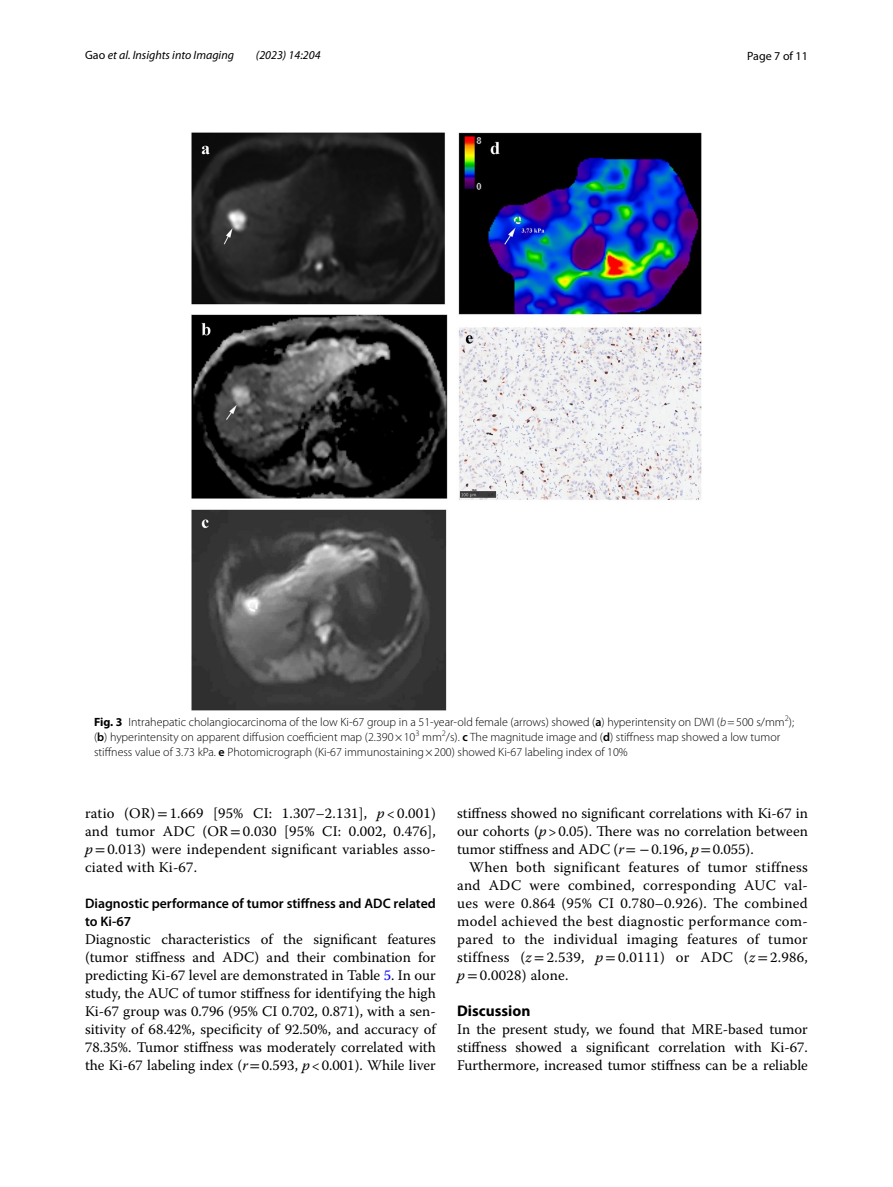
<style>
.page{position:relative;width:893px;height:1187px;background:#fff}
.page>*{position:absolute;margin:0;border:0;box-sizing:border-box;transform-origin:0 0}
.t1{font:700 15.45px "Myriad Pro";color:#000}
.t2{font:14.7px/18px "Warnock Pro";letter-spacing:.005em;color:#000;text-align:justify}
.t3{font:600 13.8px/18px "Myriad Pro";color:#000}
.t4{font:300 12px/15px "Myriad Pro";color:#000}
.t5{font:italic 12px "Myriad Pro";color:#000}
.t6{font:12px "Myriad Pro";color:#000}
.s1{font-style:normal}
.s2{font-weight:700}
.s3{font-weight:600}
.s4{font-style:italic}
.s5{font-family:"STIX"}
.s6{color:#00f}
</style>
<div class="page">
<img style="left:191px;top:133px;width:511px;height:577px">
<p class="t5" style="left:85px;top:48px;width:151px"><span class="s1">Gao</span> et al. Insights into Imaging</p>
<p class="t5" style="left:256px;top:48px;width:66px">(2023) 14:204</p>
<p class="t6" style="left:747px;top:48px;width:62px">Page 7 of 11</p>
<p class="t4" style="left:94px;top:714px;width:702px"><span class="s2">Fig. 3</span> Intrahepatic cholangiocarcinoma of the low Ki-67 group in a 51-year-old female (arrows) showed (<span class="s3">a</span>) hyperintensity on DWI (<span class="s4">b</span>=500 s/mm<sup>2</sup>); (<span class="s3">b</span>) hyperintensity on apparent diffusion coefficient map (2.390× -10<sup>3</sup> mm<sup>2</sup>/s). <span class="s3">c</span> The magnitude image and (<span class="s3">d</span>) stiffness map showed a low tumor stiffness value of 3.73 kPa. <span class="s3">e</span> Photomicrograph (Ki-67 immunostaining×200) showed Ki-67 labeling index of 10%</p>
<p class="t2" style="left:85px;top:803px;width:352px">ratio (OR)<span class="s5">=</span>1.669 [95% CI: 1.307–2.131], <span class="s4">p</span> &lt; 0.001) and tumor ADC (OR<span class="s5">=</span>0.030 [95% CI: 0.002, 0.476], <span class="s4">p</span><span class="s5">=</span>0.013) were independent significant variables asso&shy;ciated with Ki-67.</p>
<p class="t3" style="left:85px;top:893px;width:352px">Diagnostic performance of tumor stiffness and ADC related to Ki‑67</p>
<p class="t2" style="left:85px;top:929px;width:352px">Diagnostic characteristics of the significant features (tumor stiffness and ADC) and their combination for predicting Ki-67 level are demonstrated in Table <span class="s6">5</span>. In our study, the AUC of tumor stiffness for identifying the high Ki-67 group was 0.796 (95% CI 0.702, 0.871), with a sen&shy;sitivity of 68.42%, specificity of 92.50%, and accuracy of 78.35%. Tumor stiffness was moderately correlated with the Ki-67 labeling index (<span class="s4">r</span><span class="s5">=</span>0.593, <span class="s4">p</span>&lt;0.001). While liver</p>
<p class="t2" style="left:457px;top:803px;width:352px">stiffness showed no significant correlations with Ki-67 in our cohorts (<span class="s4">p</span>&gt;0.05). There was no correlation between tumor stiffness and ADC (<span class="s4">r</span><span class="s5">= −</span>0.196, <span class="s4">p</span><span class="s5">=</span>0.055).</p>
<p class="t2" style="left:457px;top:857px;width:352px;text-indent:12px">When both significant features of tumor stiffness and ADC were combined, corresponding AUC val&shy;ues were 0.864 (95% CI 0.780–0.926). The combined model achieved the best diagnostic performance com&shy;pared to the individual imaging features of tumor stiffness (<span class="s4">z</span><span class="s5">=</span>2.539, <span class="s4">p</span><span class="s5">=</span>0.0111) or ADC (<span class="s4">z</span><span class="s5">=</span>2.986, <span class="s4">p</span><span class="s5">=</span>0.0028) alone.</p>
<p class="t1" style="left:457px;top:1000px;width:75px">Discussion</p>
<p class="t2" style="left:457px;top:1019px;width:352px">In the present study, we found that MRE-based tumor stiffness showed a significant correlation with Ki-67.<br>Furthermore, increased tumor stiffness can be a reliable</p>
</div>
